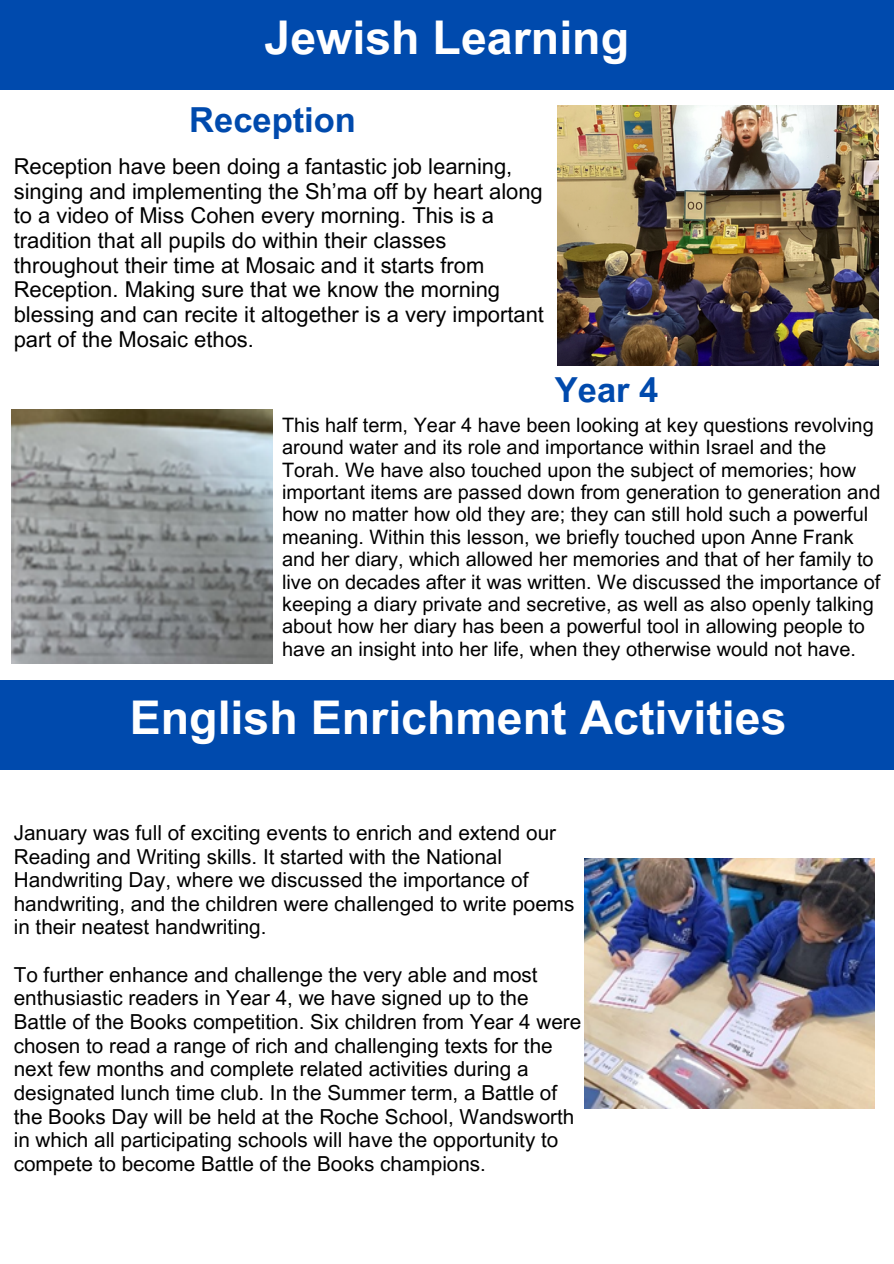
<style>
.page{position:relative;width:894px;height:1264px;background:#fff}
.page>*{position:absolute;margin:0;border:0;box-sizing:border-box;transform-origin:0 0}
.t1{font:700 46.5px "Arial MT Pro";color:#fff}
.t2{font:700 34.5px "Arial MT Pro";color:#004aad}
.t3{font:21.9px/24.6px "Arial MT Pro";color:#000}
.t4{font:20.7px/23.7px "Arial MT Pro";color:#000}
.t5{font:19.95px/22.4px "Arial MT Pro";color:#000}
</style>
<div class="page">
<img style="left:12px;top:410px;width:261px;height:253px">
<div style="left:0;top:0;width:893px;height:89px;background:#004aad"></div>
<div style="left:0;top:680px;width:893px;height:89px;background:#004aad"></div>
<img style="left:584px;top:858px;width:290px;height:250px">
<img style="left:557px;top:106px;width:320px;height:260px">
<h1 class="t1" style="left:264px;top:20px;width:366px">Jewish Learning</h1>
<p class="t2" style="left:189px;top:107px;width:168px">Reception</p>
<p class="t3" style="left:14px;top:157px;width:531px">Reception have been doing a fantastic job learning, singing and implementing the Sh’ma off by heart along to a video of Miss Cohen every morning. This is a tradition that all pupils do within their classes throughout their time at Mosaic and it starts from Reception. Making sure that we know the morning blessing and can recite it altogether is a very important part of the Mosaic ethos.</p>
<h2 class="t2" style="left:554px;top:377px;width:105px">Year 4</h2>
<p class="t5" style="left:282px;top:416px;width:599px">This half term, Year 4 have been looking at key questions revolving around water and its role and importance within Israel and the Torah. We have also touched upon the subject of memories; how important items are passed down from generation to generation and how no matter how old they are; they can still hold such a powerful meaning. Within this lesson, we briefly touched upon Anne Frank and her diary, which allowed her memories and that of her family to live on decades after it was written. We discussed the importance of keeping a diary private and secretive, as well as also openly talking about how her diary has been a powerful tool in allowing people to have an insight into her life, when they otherwise would not have.</p>
<h2 class="t1" style="left:130px;top:700px;width:658px">English Enrichment Activities</h2>
<p class="t4" style="left:14px;top:823px;width:562px">January was full of exciting events to enrich and extend our Reading and Writing skills. It started with the National Handwriting Day, where we discussed the importance of handwriting, and the children were challenged to write poems in their neatest handwriting.</p>
<h1 class="t4" style="left:14px;top:965px;width:569px">To further enhance and challenge the very able and most enthusiastic readers in Year 4, we have signed up to the Battle of the Books competition. Six children from Year 4 were chosen to read a range of rich and challenging texts for the next few months and complete related activities during a designated lunch time club. In the Summer term, a Battle of the Books Day will be held at the Roche School, Wandsworth in which all participating schools will have the opportunity to compete to become Battle of the Books champions.</h1>
</div>
